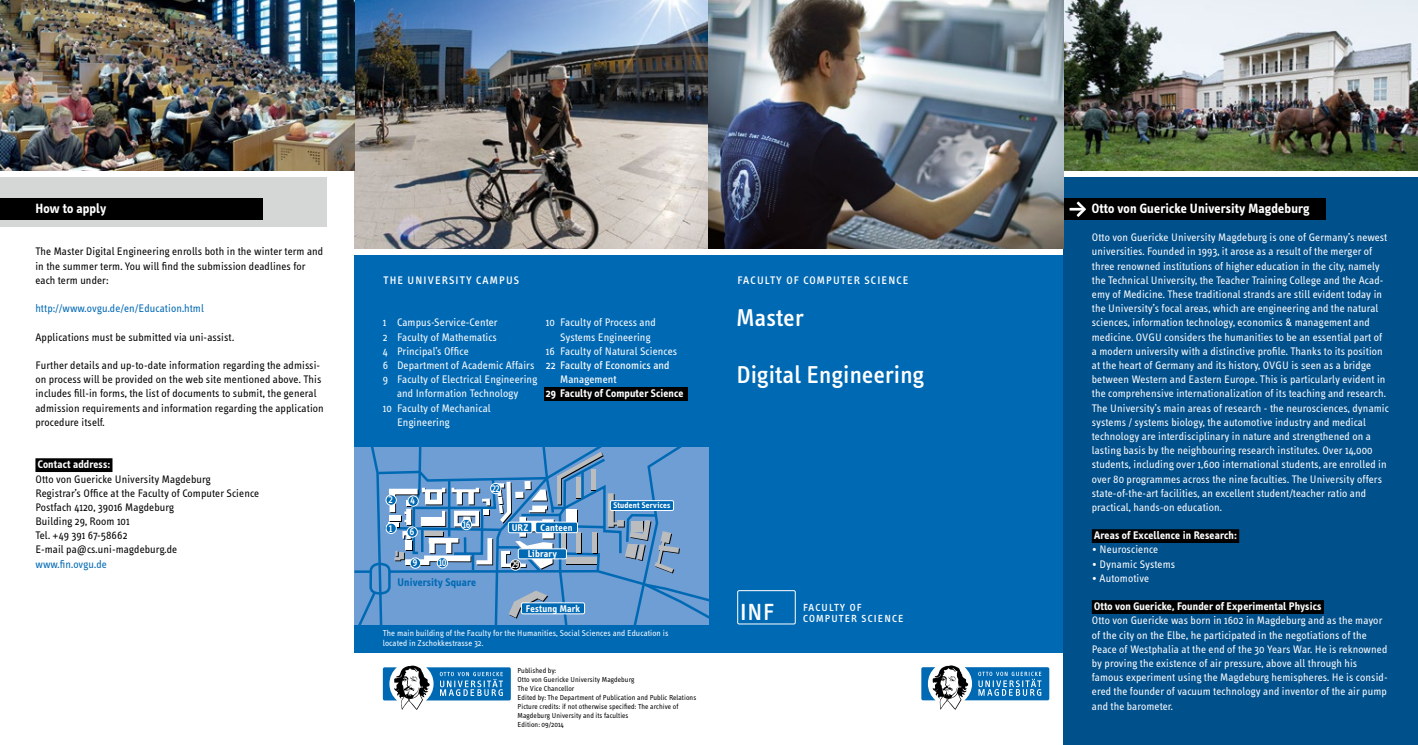
<style>
.page{position:relative;width:1418px;height:745px;background:#fff}
.page>*{position:absolute;margin:0;border:0;box-sizing:border-box;transform-origin:0 0}
.t1{font:500 25px "Info Text";letter-spacing:.01em;color:#fff}
.t2{font:500 24px "Info Text";color:#fff}
.t3{font:700 13.75px "Info Text";letter-spacing:.01em;color:#fff}
.t4{font:11.25px/14.1px "Info Text";letter-spacing:.01em;color:#fff}
.t5{font:11.25px/14.1px "Info Text";letter-spacing:.01em;color:#000}
.t6{font:700 11.25px "Info Text";letter-spacing:.01em;color:#fff}
.t7{font:11.25px "Info Text";letter-spacing:.01em;color:#0069b4}
.t8{font:500 11.25px "Info Text";letter-spacing:.1em;color:#fff}
.t9{font:11.25px/14.1px "Info Text";letter-spacing:.01em;color:#fff}
.t10{font:700 11.25px "Info Text";letter-spacing:.01em;color:#0069b4}
.t11{font:11.25px "Info Text Medium Caps";color:#fff}
.t12{font:11px "Info Text Medium Caps";letter-spacing:-.105em;color:#fff}
.t13{font:500 10.62px "Info Text";letter-spacing:.11em;color:#fff}
.t14{font:700 10px "Info";letter-spacing:.03em;color:#fff}
.t15{font:8.75px/10.5px "Info Text";letter-spacing:.01em;color:#fff}
.t16{font:700 8.5px "Info";letter-spacing:.035em;color:#fff}
.t17{font:7.5px/9px "Info Text";letter-spacing:.01em;color:#000}
</style>
<div class="page">
<div style="left:0;top:177px;width:326px;height:50px;background:#d5d6d6"></div>
<div style="left:0;top:198px;width:262px;height:22px;background:#000"></div>
<div style="left:35px;top:458px;width:77px;height:13px;background:#000"></div>
<div style="left:709px;top:255px;width:354px;height:397px;background:#0069b4"></div>
<img style="left:354px;top:0;width:355px;height:248px">
<div style="left:1063px;top:177px;width:354px;height:567px;background:#00508c"></div>
<div style="left:1063px;top:198px;width:262px;height:22px;background:#000"></div>
<svg style="left:1069px;top:201px;width:17px;height:16px"></svg>
<img style="left:1063px;top:0;width:354px;height:170px">
<img style="left:709px;top:0;width:354px;height:248px">
<img style="left:0;top:0;width:354px;height:170px">
<div style="left:354px;top:255px;width:355px;height:397px;background:#0069b4"></div>
<svg style="left:383px;top:665px;width:128px;height:44px"></svg>
<svg style="left:354px;top:447px;width:355px;height:178px;background:#6d9dce"></svg>
<div style="left:543px;top:387px;width:144px;height:14px;background:#000"></div>
<div style="left:518px;top:548px;width:48px;height:10px;background:#0069b4;border-radius:2px"></div>
<div style="left:518px;top:548px;width:49px;height:10px;border:1px solid #fff;border-radius:2px"></div>
<div style="left:521px;top:602px;width:63px;height:11px;background:#0069b4;border-radius:2px"></div>
<div style="left:521px;top:602px;width:64px;height:11px;border:1px solid #fff;border-radius:2px"></div>
<div style="left:535px;top:521px;width:42px;height:11px;background:#0069b4;border-radius:2px"></div>
<div style="left:535px;top:521px;width:43px;height:11px;border:1px solid #fff;border-radius:2px"></div>
<div style="left:508px;top:522px;width:24px;height:10px;background:#0069b4;border-radius:2px"></div>
<div style="left:508px;top:521px;width:24px;height:11px;border:1px solid #fff;border-radius:2px"></div>
<div style="left:610px;top:500px;width:63px;height:10px;background:#0069b4;border-radius:2px"></div>
<div style="left:610px;top:500px;width:64px;height:10px;border:1px solid #fff;border-radius:2px"></div>
<svg style="left:921px;top:665px;width:128px;height:44px"></svg>
<div style="left:737px;top:590px;width:58px;height:34px;border:1px solid #fff"></div>
<div style="left:1091px;top:529px;width:148px;height:13px;background:#000"></div>
<div style="left:1091px;top:599px;width:232px;height:14px;background:#000"></div>
<p class="t3" style="left:35px;top:200px;width:72px">How to apply</p>
<p class="t5" style="left:35px;top:244px;width:289px">The Master Digital Engineering enrolls both in the winter term and in the summer term. You will find the submission deadlines for each term under:</p>
<p class="t7" style="left:35px;top:302px;width:170px">http://www.ovgu.de/en/Education.html</p>
<p class="t5" style="left:35px;top:330px;width:200px">Applications must be submitted via uni-assist.</p>
<p class="t5" style="left:35px;top:358px;width:290px">Further details and up-to-date information regarding the admissi&shy;on process will be provided on the web site mentioned above. This includes fill-in forms, the list of documents to submit, the general admission requirements and information regarding the application procedure itself.</p>
<p class="t6" style="left:38px;top:458px;width:74px">Contact address:</p>
<p class="t5" style="left:35px;top:471px;width:225px">Otto von Guericke University Magdeburg<br>Registrar’s Office at the Faculty of Computer Science Postfach 4120, 39016 Magdeburg<br>Building 29, Room 101<br>Tel. +49 391 67-58662<br>E-mail pa@cs.uni-magdeburg.de</p>
<p class="t7" style="left:35px;top:557px;width:73px">www.fin.ovgu.de</p>
<p class="t8" style="left:383px;top:273px;width:137px">THE UNIVERSITY CAMPUS</p>
<p class="t4" style="left:383px;top:315px;width:116px">1 Campus-Service-Center</p>
<p class="t4" style="left:383px;top:330px;width:116px">2 Faculty of Mathematics</p>
<p class="t4" style="left:383px;top:344px;width:87px">4 Principal’s Office</p>
<p class="t4" style="left:383px;top:358px;width:153px">6 Department of Academic Affairs</p>
<p class="t4" style="left:383px;top:372px;width:156px">9 Faculty of Electrical Engineering</p>
<p class="t4" style="left:397px;top:386px;width:123px">and Information Technology</p>
<p class="t4" style="left:383px;top:400px;width:109px">10 Faculty of Mechanical</p>
<p class="t4" style="left:397px;top:415px;width:54px">Engineering</p>
<p class="t4" style="left:546px;top:315px;width:111px">10 Faculty of Process and</p>
<p class="t4" style="left:560px;top:330px;width:92px">Systems Engineering</p>
<p class="t4" style="left:546px;top:344px;width:133px">16 Faculty of Natural Sciences</p>
<p class="t9" style="left:560px;top:358px;width:111px;text-indent:-14px">22 Faculty of Economics and<br>Management</p>
<p class="t6" style="left:546px;top:387px;width:139px">29 Faculty of Computer Science</p>
<p class="t11" style="left:388px;top:493px;width:7px">2</p>
<p class="t11" style="left:410px;top:494px;width:7px">4</p>
<p class="t12" style="left:491px;top:481px;width:10px">22</p>
<p class="t16" style="left:613px;top:500px;width:59px">Student Services</p>
<p class="t11" style="left:388px;top:521px;width:7px">1</p>
<p class="t11" style="left:409px;top:525px;width:7px">6</p>
<p class="t12" style="left:462px;top:517px;width:10px">16</p>
<p class="t14" style="left:511px;top:521px;width:62px">URZ Canteen</p>
<p class="t11" style="left:412px;top:556px;width:7px">9</p>
<p class="t12" style="left:438px;top:556px;width:10px">10</p>
<p class="t12" style="left:511px;top:558px;width:10px">29</p>
<p class="t14" style="left:528px;top:548px;width:31px">Library</p>
<p class="t10" style="left:397px;top:575px;width:80px">University Square</p>
<p class="t14" style="left:526px;top:602px;width:56px">Festung Mark</p>
<p class="t15" style="left:383px;top:627px;width:287px">The main building of the Faculty for the Humanities, Social Sciences and Education is located in Zschokkestrasse 32.</p>
<p class="t17" style="left:517px;top:665px;width:180px">Published by:<br>Otto von Guericke University Magdeburg<br>The Vice Chancellor<br>Edited by: The Department of Publication and Public Relations Picture credits: if not otherwise specified: The archive of Magdeburg University and its faculties<br>Edition: 09/2014</p>
<p class="t8" style="left:737px;top:273px;width:172px">FACULTY OF COMPUTER SCIENCE</p>
<h1 class="t1" style="left:736px;top:304px;width:69px">Master</h1>
<h1 class="t1" style="left:736px;top:360px;width:189px">Digital Engineering</h1>
<h2 class="t2" style="left:740px;top:598px;width:35px">INF</h2>
<p class="t13" style="left:803px;top:612px;width:102px">COMPUTER SCIENCE</p>
<p class="t13" style="left:803px;top:601px;width:60px">FACULTY OF</p>
<p class="t3" style="left:1091px;top:200px;width:219px">Otto von Guericke University Magdeburg</p>
<p class="t4" style="left:1091px;top:230px;width:299px">Otto von Guericke University Magdeburg is one of Germany’s newest universities. Founded in 1993, it arose as a result of the merger of three renowned institutions of higher education in the city, namely the Technical University, the Teacher Training College and the Acad&shy;emy of Medicine. These traditional strands are still evident today in the University’s focal areas, which are engineering and the natural sciences, information technology, economics &amp; management and medicine. OVGU considers the humanities to be an essential part of a modern university with a distinctive profile. Thanks to its position at the heart of Germany and its history, OVGU is seen as a bridge between Western and Eastern Europe. This is particularly evident in the comprehensive internationalization of its teaching and research.<br>The University’s main areas of research - the neurosciences, dynamic systems / systems biology, the automotive industry and medical technology are interdisciplinary in nature and strengthened on a lasting basis by the neighbouring research institutes. Over 14,000 students, including over 1,600 international students, are enrolled in over 80 programmes across the nine faculties. The University offers state-of-the-art facilities, an excellent student/teacher ratio and practical, hands-on education.</p>
<p class="t6" style="left:1094px;top:528px;width:144px">Areas of Excellence in Research:</p>
<p class="t4" style="left:1091px;top:542px;width:68px">• Neuroscience</p>
<p class="t4" style="left:1091px;top:556px;width:85px">• Dynamic Systems</p>
<p class="t4" style="left:1091px;top:571px;width:59px">• Automotive</p>
<p class="t6" style="left:1094px;top:599px;width:229px">Otto von Guericke, Founder of Experimental Physics</p>
<p class="t4" style="left:1091px;top:613px;width:297px">Otto von Guericke was born in 1602 in Magdeburg and as the mayor of the city on the Elbe, he participated in the negotiations of the Peace of Westphalia at the end of the 30 Years War. He is reknowned by proving the existence of air pressure, above all through his famous experiment using the Magdeburg hemispheres. He is consid&shy;ered the founder of vacuum technology and inventor of the air pump and the barometer.</p>
</div>
